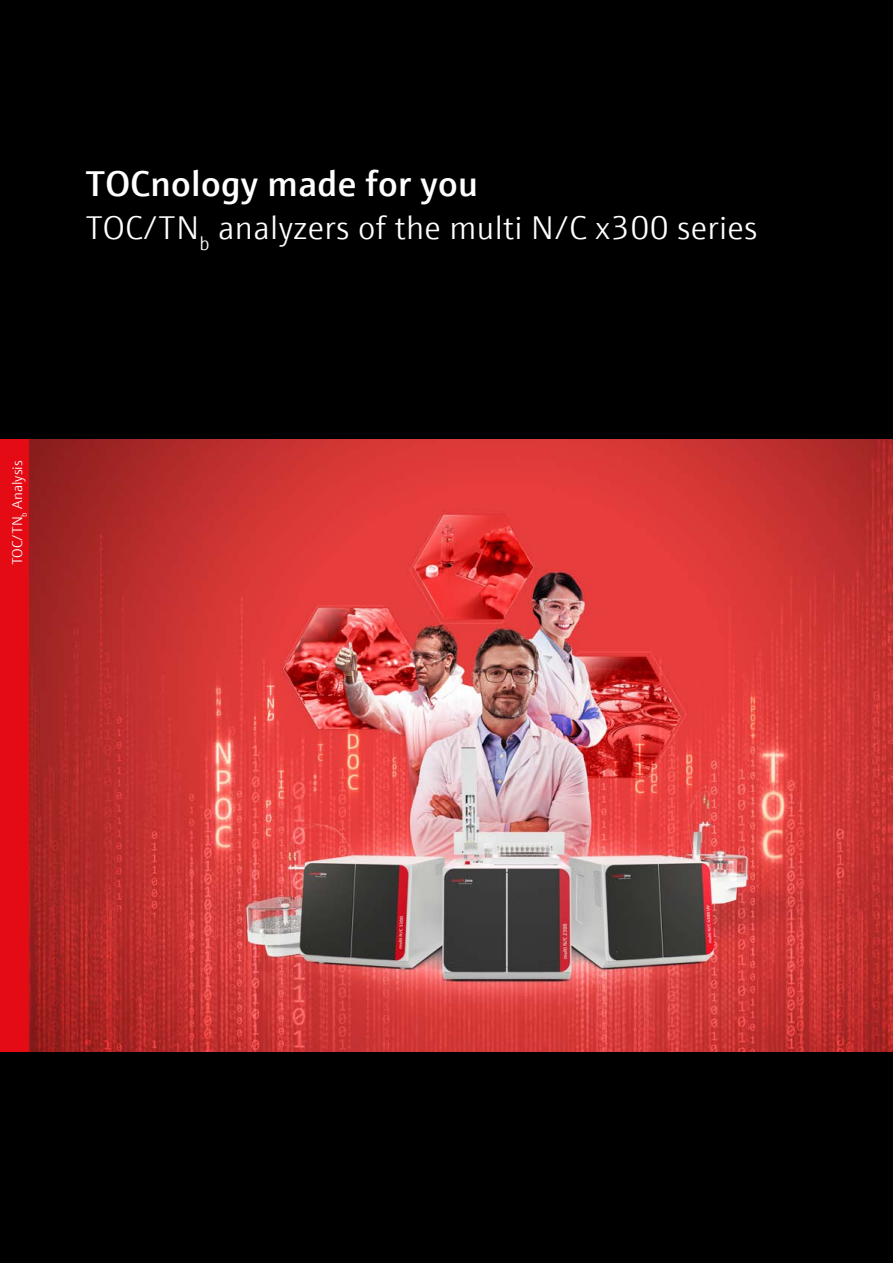
<style>
.page{position:relative;width:893px;height:1263px;background:#000}
.page>*{position:absolute;margin:0;border:0;box-sizing:border-box;transform-origin:0 0}
.t1{font:600 36px "E+H Sans";letter-spacing:.01em;color:#fff}
.t2{font:300 33px "E+H Sans";letter-spacing:.01em;color:#fff}
.t3{font:300 14.25px "E+H Sans";color:#fff}
</style>
<div class="page">
<div style="left:0;top:439px;width:30px;height:612px;background:#e50b14"></div>
<img style="left:30px;top:439px;width:863px;height:612px">
<p class="t1" style="left:85px;top:156px;width:394px">TOCnology made for you</p>
<p class="t2" style="left:85px;top:203px;width:674px">TOC/TN<sub>b</sub> analyzers of the multi N/C x300 series</p>
<p class="t3" style="left:7px;top:565px;width:106px;rotate:-90deg">TOC/TN<sub>b</sub> Analysis</p>
<p class="t3" style="left:7px;top:523px;width:64px;rotate:-90deg">Title Label</p>
</div>
